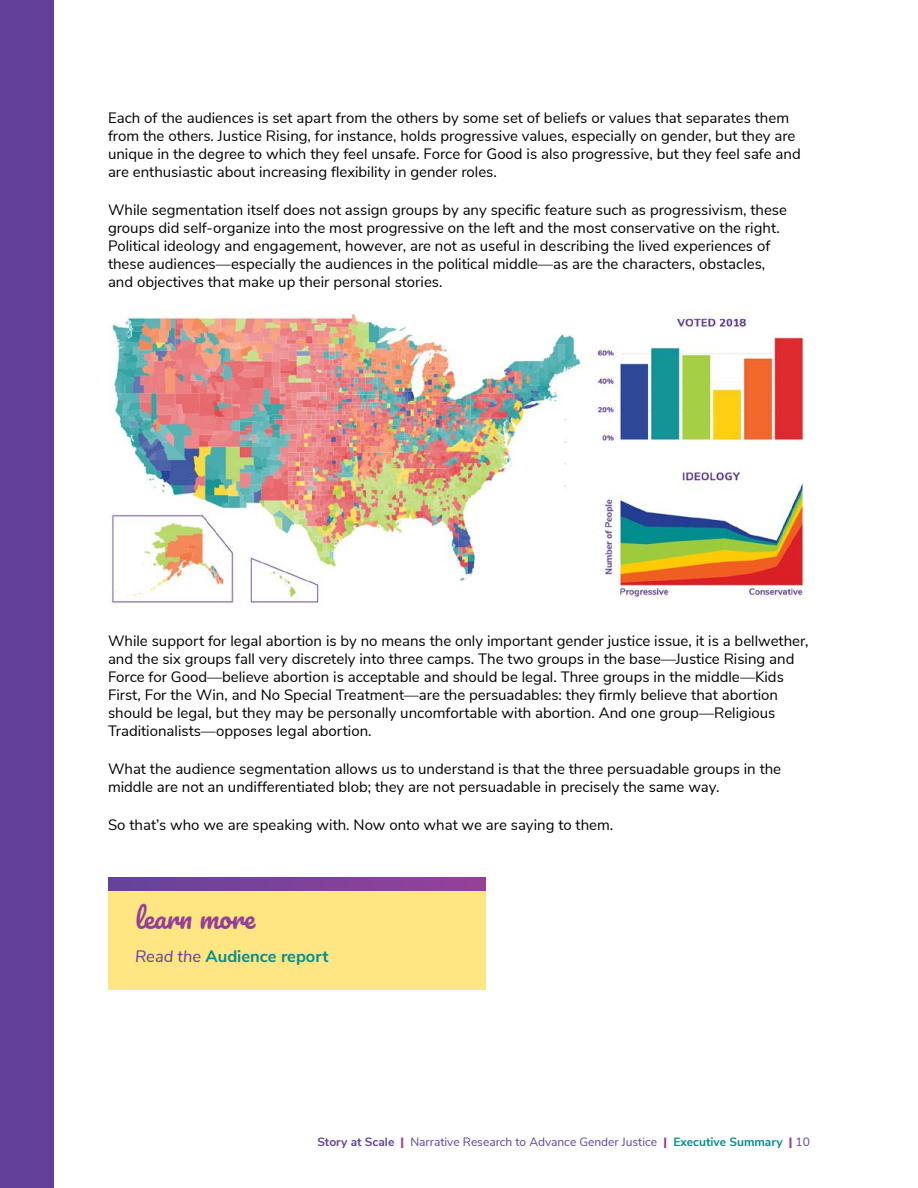
<style>
.page{position:relative;width:918px;height:1188px;background:#fff}
.page>*{position:absolute;margin:0;border:0;box-sizing:border-box;transform-origin:0 0}
.t1{font:27px "Pacifico";color:#944096}
.t2{font:700 16.5px "Nunito Sans";color:#028d8e}
.t3{font:15px/18px "Nunito Sans";color:#000}
.t4{font:12px "Nunito Sans";color:#634099}
.s1{font-weight:400;font-style:italic;color:#634099}
.s2{font-weight:700}
.s3{font-weight:900;color:#944096}
.s4{font-weight:700;color:#038c8f}
</style>
<div class="page">
<div style="left:0;top:0;width:54px;height:1188px;background:#634099"></div>
<div style="left:108px;top:882px;width:378px;height:108px;background:#ffe682"></div>
<svg style="left:108px;top:877px;width:378px;height:14px;background:#7c4299"></svg>
<img style="left:108px;top:311px;width:696px;height:292px">
<p class="t3" style="left:108px;top:108px;width:694px">Each of the audiences is set apart from the others by some set of beliefs or values that separates them from the others. Justice Rising, for instance, holds progressive values, especially on gender, but they are unique in the degree to which they feel unsafe. Force for Good is also progressive, but they feel safe and are enthusiastic about increasing flexibility in gender roles.</p>
<p class="t3" style="left:108px;top:200px;width:681px">While segmentation itself does not assign groups by any specific feature such as progressivism, these groups did self-organize into the most progressive on the left and the most conservative on the right.<br>Political ideology and engagement, however, are not as useful in describing the lived experiences of these audiences—especially the audiences in the political middle—as are the characters, obstacles, and objectives that make up their personal stories.</p>
<p class="t3" style="left:108px;top:631px;width:702px">While support for legal abortion is by no means the only important gender justice issue, it is a bellwether, and the six groups fall very discretely into three camps. The two groups in the base—Justice Rising and Force for Good—believe abortion is acceptable and should be legal. Three groups in the middle—Kids First, For the Win, and No Special Treatment—are the persuadables: they firmly believe that abortion should be legal, but they may be personally uncomfortable with abortion. And one group—Religious Traditionalists—opposes legal abortion.</p>
<p class="t3" style="left:108px;top:759px;width:675px">What the audience segmentation allows us to understand is that the three persuadable groups in the middle are not an undifferentiated blob; they are not persuadable in precisely the same way.</p>
<p class="t3" style="left:108px;top:815px;width:505px">So that’s who we are speaking with. Now onto what we are saying to them.</p>
<h1 class="t1" style="left:135px;top:904px;width:121px">learn more</h1>
<p class="t2" style="left:135px;top:944px;width:195px"><span class="s1">Read the</span> Audience report</p>
<p class="t4" style="left:317px;top:1133px;width:494px"><span class="s2">Story at Scale</span> <span class="s3">|</span> Narrative Research to Advance Gender Justice <span class="s3">|</span> <span class="s4">Executive Summary</span> <span class="s3">|</span> 10</p>
</div>
